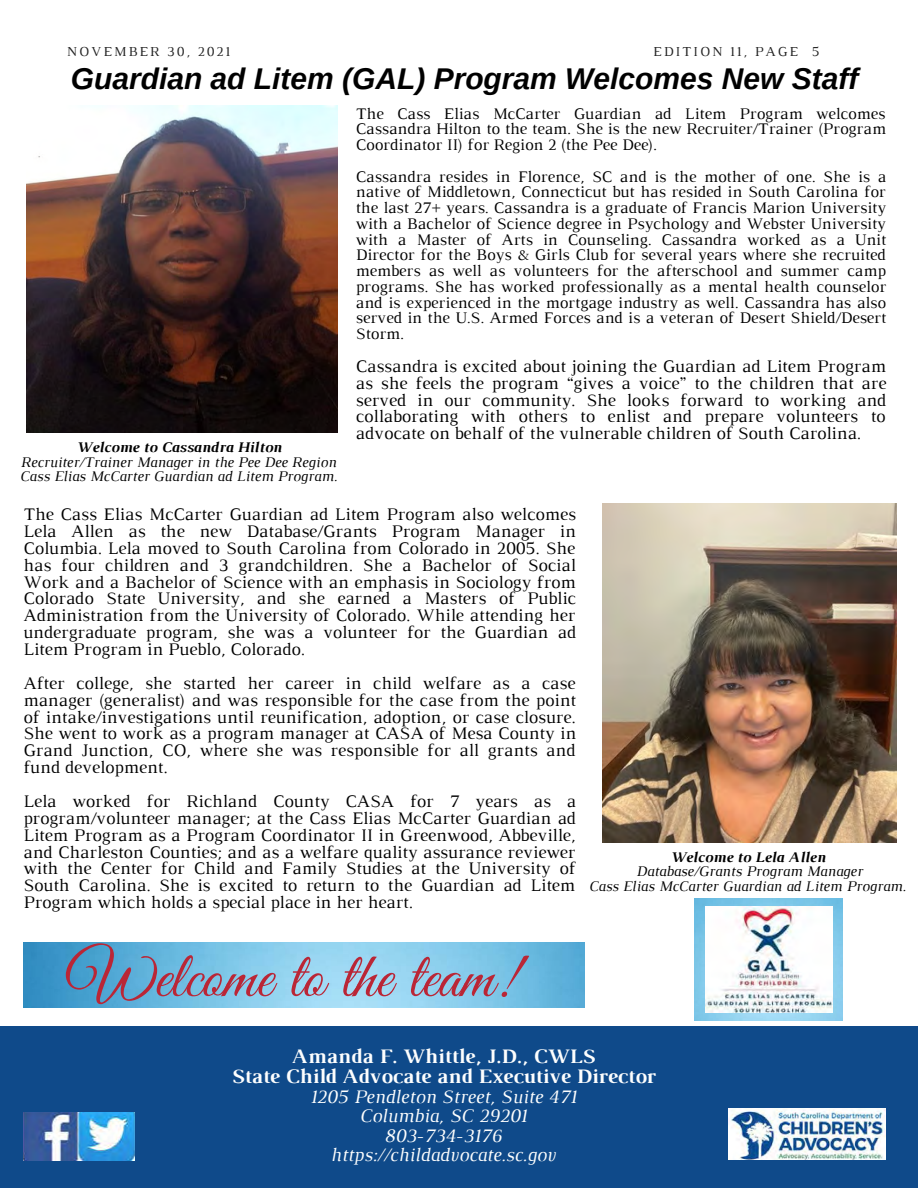
<style>
.page{position:relative;width:918px;height:1188px;background:#fff}
.page>*{position:absolute;margin:0;border:0;box-sizing:border-box;transform-origin:0 0}
.t1{font:65.25px "Great Vibes";color:#ba2636}
.t2{font:italic 700 30px "Arimo";color:#000}
.t3{font:700 21px "Luthier";color:#fdfefe}
.t4{font:italic 19.5px "Luthier";color:#fdfefe}
.t5{font:18px/16.8px "Luthier";color:#000;text-align:justify}
.t6{font:16.5px/15.8px "Luthier";color:#000;text-align:justify}
.t7{font:italic 15px/14.7px "Luthier";color:#000;text-align:center}
.t8{font:italic 700 15px "Luthier";color:#000}
.t9{font:13.95px "Luthier";letter-spacing:.14em;color:#222}
.s1{font-weight:700}
</style>
<div class="page">
<div style="left:0;top:1027px;width:918px;height:161px;background:#0f4a8a"></div>
<img style="left:728px;top:1108px;width:158px;height:52px">
<img style="left:26px;top:106px;width:312px;height:326px">
<img style="left:602px;top:504px;width:294px;height:338px">
<img style="left:695px;top:898px;width:147px;height:123px">
<img style="left:705px;top:907px;width:127px;height:105px">
<img style="left:23px;top:942px;width:562px;height:65px">
<img style="left:23px;top:1112px;width:112px;height:48px">
<p class="t9" style="left:67px;top:46px;width:165px">NOVEMBER 30, 2021</p>
<p class="t9" style="left:653px;top:46px;width:168px">EDITION 11, PAGE 5</p>
<p class="t2" style="left:71px;top:62px;width:789px">Guardian ad Litem (GAL) Program Welcomes New Staff</p>
<p class="t7" style="left:20px;top:441px;width:319px"><span class="s1">Welcome to Cassandra Hilton<br></span>Recruiter/Trainer Manager in the Pee Dee Region<br>Cass Elias McCarter Guardian ad Litem Program.</p>
<p class="t6" style="left:356px;top:107px;width:532px">The Cass Elias McCarter Guardian ad Litem Program welcomes Cassandra Hilton to the team. She is the new Recruiter/Trainer (Program Coordinator II) for Region 2 (the Pee Dee).</p>
<p class="t6" style="left:356px;top:170px;width:532px">Cassandra resides in Florence, SC and is the mother of one. She is a native of Middletown, Connecticut but has resided in South Carolina for the last 27+ years. Cassandra is a graduate of Francis Marion University with a Bachelor of Science degree in Psychology and Webster University with a Master of Arts in Counseling. Cassandra worked as a Unit Director for the Boys &amp; Girls Club for several years where she recruited members as well as volunteers for the afterschool and summer camp programs. She has worked professionally as a mental health counselor and is experienced in the mortgage industry as well. Cassandra has also served in the U.S. Armed Forces and is a veteran of Desert Shield/Desert Storm.</p>
<p class="t5" style="left:356px;top:359px;width:532px">Cassandra is excited about joining the Guardian ad Litem Program as she feels the program “gives a voice” to the children that are served in our community. She looks forward to working and collaborating with others to enlist and prepare volunteers to advocate on behalf of the vulnerable children of South Carolina.</p>
<p class="t5" style="left:23px;top:507px;width:554px">The Cass Elias McCarter Guardian ad Litem Program also welcomes Lela Allen as the new Database/Grants Program Manager in Columbia. Lela moved to South Carolina from Colorado in 2005. She has four children and 3 grandchildren. She a Bachelor of Social Work and a Bachelor of Science with an emphasis in Sociology from Colorado State University, and she earned a Masters of Public Administration from the University of Colorado. While attending her undergraduate program, she was a volunteer for the Guardian ad Litem Program in Pueblo, Colorado.</p>
<p class="t5" style="left:23px;top:676px;width:554px">After college, she started her career in child welfare as a case manager (generalist) and was responsible for the case from the point of intake/investigations until reunification, adoption, or case closure.<br>She went to work as a program manager at CASA of Mesa County in Grand Junction, CO, where she was responsible for all grants and fund development.</p>
<p class="t5" style="left:23px;top:794px;width:554px">Lela worked for Richland County CASA for 7 years as a program/volunteer manager; at the Cass Elias McCarter Guardian ad Litem Program as a Program Coordinator II in Greenwood, Abbeville, and Charleston Counties; and as a welfare quality assurance reviewer with the Center for Child and Family Studies at the University of South Carolina. She is excited to return to the Guardian ad Litem Program which holds a special place in her heart.</p>
<p class="t1" style="left:67px;top:941px;width:451px">Welcome to the team!</p>
<p class="t8" style="left:670px;top:851px;width:157px">Welcome to Lela Allen</p>
<p class="t7" style="left:636px;top:865px;width:228px">Database/Grants Program Manager</p>
<p class="t7" style="left:589px;top:880px;width:319px">Cass Elias McCarter Guardian ad Litem Program.</p>
<p class="t3" style="left:291px;top:1048px;width:305px">Amanda F. Whittle, J.D., CWLS</p>
<p class="t3" style="left:231px;top:1069px;width:426px">State Child Advocate and Executive Director</p>
<p class="t4" style="left:310px;top:1090px;width:268px">1205 Pendleton Street, Suite 471</p>
<p class="t4" style="left:360px;top:1109px;width:169px">Columbia, SC 29201</p>
<p class="t4" style="left:384px;top:1128px;width:119px">803-734-3176</p>
<p class="t4" style="left:330px;top:1147px;width:227px">https://childadvocate.sc.gov</p>
</div>
